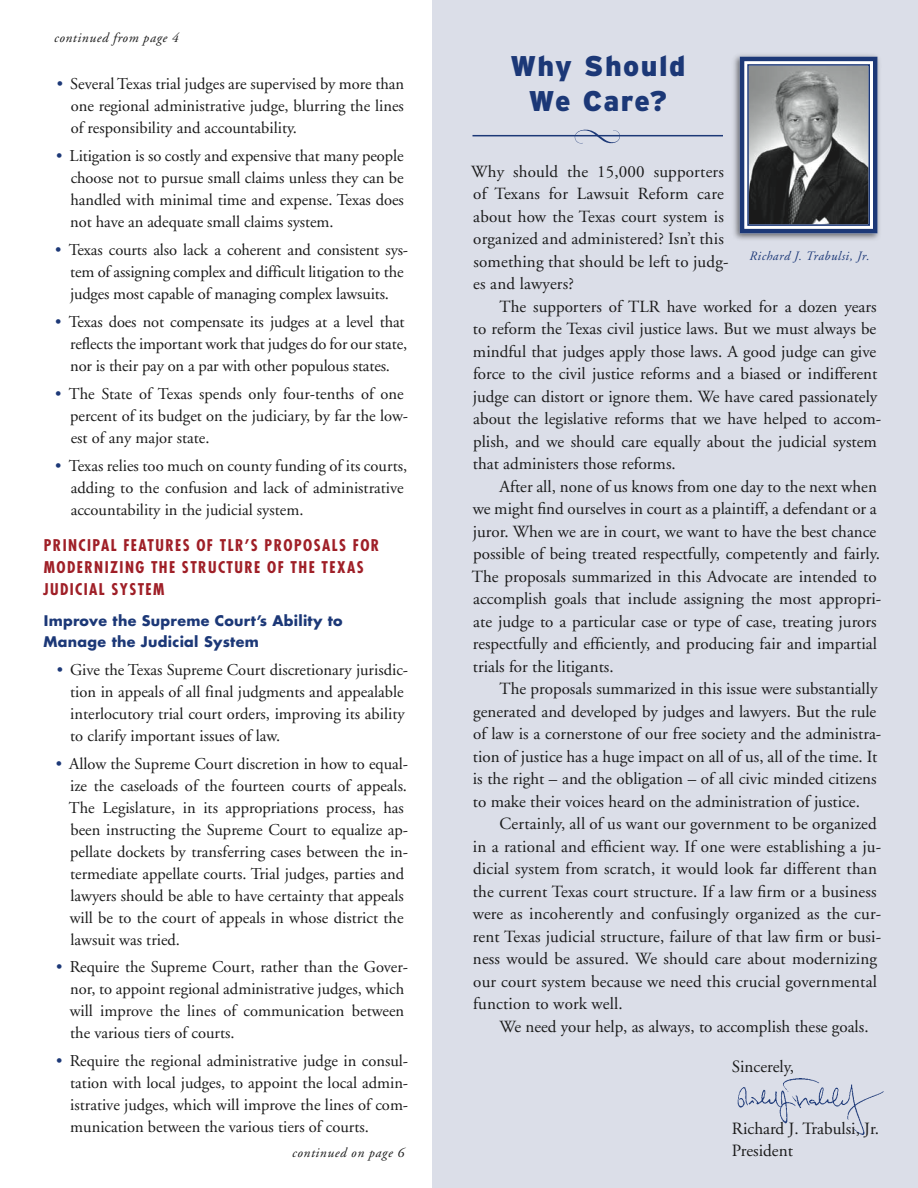
<style>
.page{position:relative;width:918px;height:1188px;background:#fff}
.page>*{position:absolute;margin:0;border:0;box-sizing:border-box;transform-origin:0 0}
.t1{font:900 28.5px/34.5px "Interstate";letter-spacing:.05em;color:#1c3877;text-align:center}
.t2{font:17.1px/22.5px "Adobe Garamond";color:#1a1a1a}
.t3{font:16.5px/21.9px "Adobe Garamond";color:#1a1a1a}
.t4{font:700 condensed 15.75px "Futura";letter-spacing:.09em;color:#9f1f27}
.t5{font:700 14.25px/21px "Futura";letter-spacing:.02em;color:#1c3877}
.t6{font:italic 13.5px "Adobe Garamond";letter-spacing:.05em;color:#1a1a1a}
.t7{font:italic 12.75px "Adobe Garamond";letter-spacing:.04em;color:#1c3877}
.s1{color:#1c3877}
</style>
<div class="page">
<div style="left:432px;top:0;width:486px;height:1188px;background:#dbdee8"></div>
<div style="left:730px;top:51px;width:152px;height:192px;background:#1a1a1a;opacity:.6"></div>
<svg style="left:738px;top:54px;width:142px;height:182px;background:#757a81"></svg>
<div style="left:747px;top:64px;width:123px;height:162px;border:2px solid #1c3877"></div>
<hr style="left:472px;top:135px;width:251px;height:1px;background:#1c3877">
<svg style="left:575px;top:129px;width:45px;height:15px"></svg>
<img style="left:737px;top:1079px;width:146px;height:56px">
<p class="t6" style="left:54px;top:31px;width:126px">continued from page 4</p>
<p class="t3" style="left:71px;top:74px;width:335px;text-align:justify;text-indent:-14px"><span class="s1">•</span> Several Texas trial judges are supervised by more than one regional administrative judge, blurring the lines of responsibility and accountability.</p>
<p class="t3" style="left:70px;top:145px;width:335px;text-align:justify;text-indent:-14px"><span class="s1">•</span> Litigation is so costly and expensive that many people choose not to pursue small claims unless they can be handled with minimal time and expense. Texas does not have an adequate small claims system.</p>
<p class="t3" style="left:70px;top:239px;width:340px;text-indent:-15px"><span class="s1">•</span> Texas courts also lack a coherent and consistent sys&shy;tem of assigning complex and difficult litigation to the judges most capable of managing complex lawsuits.</p>
<p class="t3" style="left:70px;top:311px;width:338px;text-indent:-15px"><span class="s1">•</span> Texas does not compensate its judges at a level that reflects the important work that judges do for our state, nor is their pay on a par with other populous states.</p>
<p class="t3" style="left:70px;top:383px;width:340px;text-indent:-15px"><span class="s1">•</span> The State of Texas spends only four-tenths of one percent of its budget on the judiciary, by far the low&shy;est of any major state.</p>
<p class="t3" style="left:71px;top:455px;width:338px;text-indent:-15px"><span class="s1">•</span> Texas relies too much on county funding of its courts, adding to the confusion and lack of administrative accountability in the judicial system.</p>
<p class="t4" style="left:44px;top:535px;width:19px">PRINCIPA</p>
<p class="t4" style="left:111px;top:535px;width:30px">L FEATURES</p>
<p class="t4" style="left:196px;top:535px;width:88px">OF TLR’S PROPOSA</p>
<p class="t4" style="left:332px;top:535px;width:31px">LS FOR</p>
<p class="t4" style="left:44px;top:557px;width:42px">MODERNI</p>
<p class="t4" style="left:110px;top:557px;width:50px">ZING THE</p>
<p class="t4" style="left:182px;top:557px;width:19px">STRUCTURE</p>
<p class="t4" style="left:267px;top:557px;width:33px">OF THE</p>
<p class="t4" style="left:322px;top:557px;width:35px">TEXAS</p>
<p class="t4" style="left:43px;top:579px;width:35px">JUDICIA</p>
<p class="t4" style="left:99px;top:579px;width:31px">L SYSTEM</p>
<p class="t5" style="left:44px;top:610px;width:301px">Improve the Supreme Court’s Ability to<br>Manage the Judicial System</p>
<p class="t3" style="left:70px;top:659px;width:340px;text-indent:-14px"><span class="s1">•</span> Give the Texas Supreme Court discretionary jurisdic&shy;tion in appeals of all final judgments and appealable interlocutory trial court orders, improving its ability to clarify important issues of law.</p>
<p class="t3" style="left:69px;top:753px;width:341px;text-indent:-13px"><span class="s1">•</span> Allow the Supreme Court discretion in how to equal&shy;ize the caseloads of the fourteen courts of appeals.<br>The Legislature, in its appropriations process, has been instructing the Supreme Court to equalize ap&shy;pellate dockets by transferring cases between the in&shy;termediate appellate courts. Trial judges, parties and lawyers should be able to have certainty that appeals will be to the court of appeals in whose district the lawsuit was tried.</p>
<p class="t3" style="left:70px;top:957px;width:340px;text-indent:-13px"><span class="s1">•</span> Require the Supreme Court, rather than the Gover&shy;nor, to appoint regional administrative judges, which will improve the lines of communication between the various tiers of courts.</p>
<p class="t3" style="left:70px;top:1050px;width:340px;text-align:justify;text-indent:-14px"><span class="s1">•</span> Require the regional administrative judge in consul&shy;tation with local judges, to appoint the local admin&shy;istrative judges, which will improve the lines of com&shy;munication between the various tiers of courts.</p>
<p class="t6" style="left:292px;top:1146px;width:114px">continued on page 6</p>
<h1 class="t1" style="left:510px;top:48px;width:177px">Why Should<br>We Care?</h1>
<p class="t2" style="left:471px;top:160px;width:259px">Why should the 15,000 supporters of Texans for Lawsuit Reform care about how the Texas court system is organized and administered? Isn’t this something that should be left to judg&shy;es and lawyers?</p>
<p class="t2" style="left:473px;top:295px;width:410px;text-indent:27px">The supporters of TLR have worked for a dozen years to reform the Texas civil justice laws. But we must always be mindful that judges apply those laws. A good judge can give force to the civil justice reforms and a biased or indifferent judge can distort or ignore them. We have cared passionately about the legislative reforms that we have helped to accom&shy;plish, and we should care equally about the judicial system that administers those reforms.</p>
<p class="t2" style="left:472px;top:475px;width:411px;text-indent:28px">After all, none of us knows from one day to the next when we might find ourselves in court as a plaintiff, a defendant or a juror. When we are in court, we want to have the best chance possible of being treated respectfully, competently and fairly.<br>The proposals summarized in this Advocate are intended to accomplish goals that include assigning the most appropri&shy;ate judge to a particular case or type of case, treating jurors respectfully and efficiently, and producing fair and impartial trials for the litigants.</p>
<p class="t2" style="left:473px;top:678px;width:410px;text-indent:27px">The proposals summarized in this issue were substantially generated and developed by judges and lawyers. But the rule of law is a cornerstone of our free society and the administra&shy;tion of justice has a huge impact on all of us, all of the time. It is the right – and the obligation – of all civic minded citizens to make their voices heard on the administration of justice.</p>
<p class="t2" style="left:473px;top:813px;width:410px;text-indent:27px">Certainly, all of us want our government to be organized in a rational and efficient way. If one were establishing a ju&shy;dicial system from scratch, it would look far different than the current Texas court structure. If a law firm or a business were as incoherently and confusingly organized as the cur&shy;rent Texas judicial structure, failure of that law firm or busi&shy;ness would be assured. We should care about modernizing our court system because we need this crucial governmental function to work well.</p>
<p class="t2" style="left:500px;top:1015px;width:371px">We need your help, as always, to accomplish these goals.</p>
<p class="t2" style="left:732px;top:1056px;width:64px">Sincerely,</p>
<p class="t7" style="left:750px;top:249px;width:121px">Richard J. Trabulsi, Jr.</p>
<p class="t2" style="left:732px;top:1117px;width:149px">Richard J. Trabulsi, Jr.<br>President</p>
</div>
